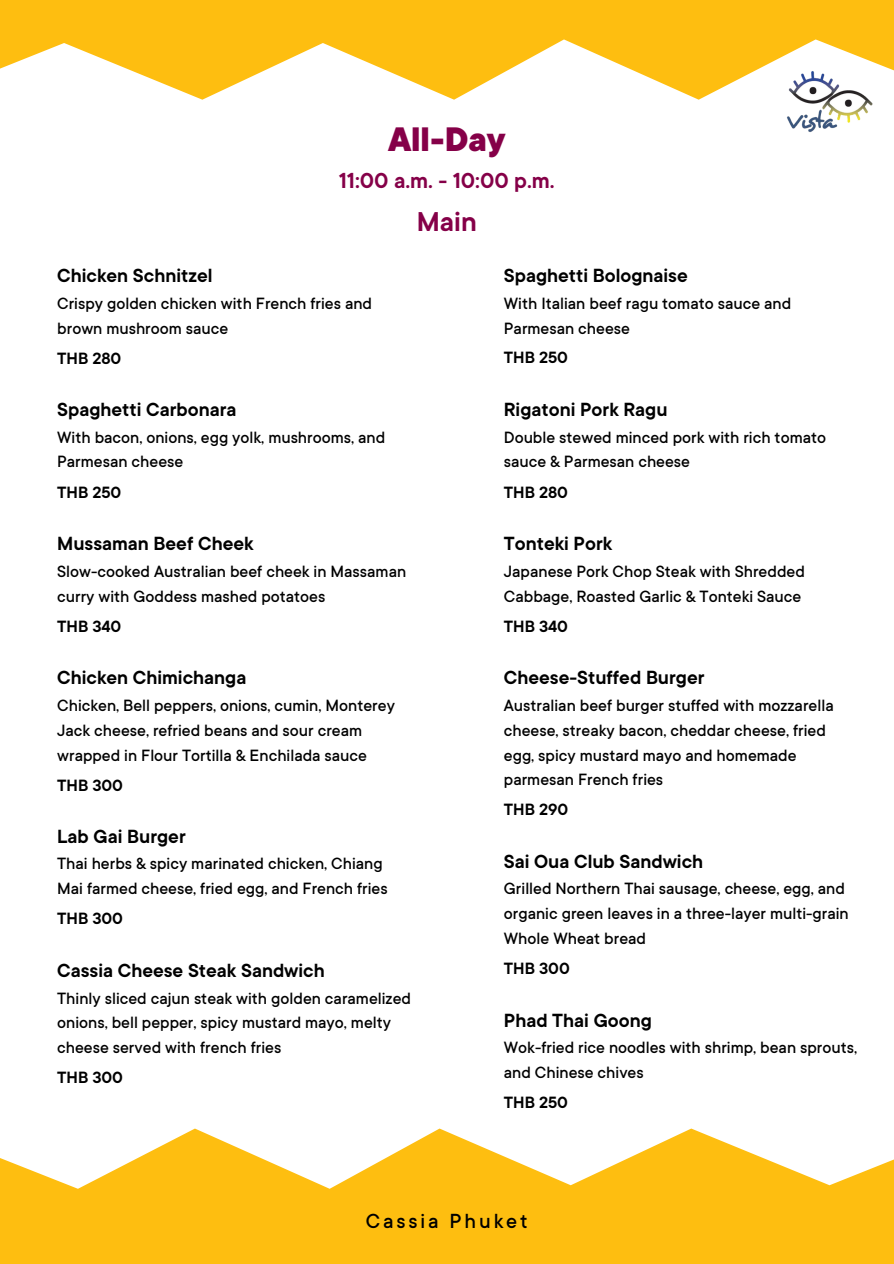
<style>
.page{position:relative;width:894px;height:1264px;background:#fff}
.page>*{position:absolute;margin:0;border:0;box-sizing:border-box;transform-origin:0 0}
.t1{font:800 37.5px "TT Commons";color:#850048}
.t2{font:600 30px "TT Commons";color:#850048}
.t3{font:600 24px "TT Commons";color:#850048}
.t4{font:500 22.5px "TT Commons";letter-spacing:.13em;color:#000}
.t5{font:600 21px "TT Commons";color:#000}
.t6{font:500 18px/24.8px "TT Commons";color:#000}
.t7{font:600 18px "TT Commons";color:#000}
</style>
<div class="page">
<svg style="left:0;top:1128px;width:893px;height:135px;fill:#febe10"></svg>
<svg style="left:0;top:0;width:893px;height:100px;fill:#febe10"></svg>
<img style="left:778px;top:62px;width:99px;height:70px">
<h3 class="t1" style="left:388px;top:121px;width:119px">All-Day</h3>
<h1 class="t3" style="left:339px;top:169px;width:217px">11:00 a.m. - 10:00 p.m.</h1>
<h4 class="t2" style="left:417px;top:207px;width:61px">Main</h4>
<h3 class="t5" style="left:57px;top:266px;width:157px">Chicken Schnitzel</h3>
<p class="t5" style="left:503px;top:266px;width:185px">Spaghetti Bolognaise</p>
<h4 class="t6" style="left:57px;top:291px;width:316px">Crispy golden chicken with French fries and brown mushroom sauce</h4>
<p class="t6" style="left:503px;top:291px;width:289px">With Italian beef ragu tomato sauce and<br>Parmesan cheese</p>
<p class="t7" style="left:57px;top:350px;width:66px">THB 280</p>
<h5 class="t7" style="left:503px;top:348px;width:66px">THB 250</h5>
<p class="t5" style="left:57px;top:399px;width:181px">Spaghetti Carbonara</p>
<h5 class="t5" style="left:503px;top:399px;width:165px">Rigatoni Pork Ragu</h5>
<h5 class="t6" style="left:57px;top:425px;width:329px">With bacon, onions, egg yolk, mushrooms, and<br>Parmesan cheese</h5>
<h5 class="t6" style="left:503px;top:425px;width:324px">Double stewed minced pork with rich tomato sauce &amp; Parmesan cheese</h5>
<h4 class="t7" style="left:57px;top:483px;width:66px">THB 250</h4>
<h4 class="t7" style="left:503px;top:483px;width:66px">THB 280</h4>
<h5 class="t5" style="left:57px;top:533px;width:198px">Mussaman Beef Cheek</h5>
<h5 class="t5" style="left:503px;top:533px;width:110px">Tonteki Pork</h5>
<h5 class="t6" style="left:57px;top:559px;width:350px">Slow-cooked Australian beef cheek in Massaman curry with Goddess mashed potatoes</h5>
<h5 class="t6" style="left:503px;top:559px;width:302px">Japanese Pork Chop Steak with Shredded<br>Cabbage, Roasted Garlic &amp; Tonteki Sauce</h5>
<h4 class="t7" style="left:57px;top:617px;width:66px">THB 340</h4>
<h4 class="t7" style="left:503px;top:617px;width:66px">THB 340</h4>
<h2 class="t5" style="left:57px;top:667px;width:191px">Chicken Chimichanga</h2>
<h4 class="t5" style="left:503px;top:667px;width:202px">Cheese-Stuffed Burger</h4>
<p class="t6" style="left:57px;top:693px;width:339px">Chicken, Bell peppers, onions, cumin, Monterey<br>Jack cheese, refried beans and sour cream wrapped in Flour Tortilla &amp; Enchilada sauce</p>
<h5 class="t7" style="left:57px;top:776px;width:67px">THB 300</h5>
<h4 class="t6" style="left:503px;top:693px;width:331px">Australian beef burger stuffed with mozzarella cheese, streaky bacon, cheddar cheese, fried egg, spicy mustard mayo and homemade parmesan French fries</h4>
<p class="t7" style="left:503px;top:801px;width:66px">THB 290</p>
<h4 class="t5" style="left:57px;top:826px;width:130px">Lab Gai Burger</h4>
<h4 class="t6" style="left:57px;top:851px;width:332px">Thai herbs &amp; spicy marinated chicken, Chiang<br>Mai farmed cheese, fried egg, and French fries</h4>
<p class="t7" style="left:57px;top:910px;width:67px">THB 300</p>
<p class="t5" style="left:503px;top:851px;width:201px">Sai Oua Club Sandwich</p>
<p class="t6" style="left:503px;top:876px;width:346px">Grilled Northern Thai sausage, cheese, egg, and organic green leaves in a three-layer multi-grain<br>Whole Wheat bread</p>
<h4 class="t5" style="left:57px;top:960px;width:269px">Cassia Cheese Steak Sandwich</h4>
<h5 class="t7" style="left:503px;top:959px;width:67px">THB 300</h5>
<h4 class="t6" style="left:57px;top:985px;width:355px">Thinly sliced cajun steak with golden caramelized onions, bell pepper, spicy mustard mayo, melty cheese served with french fries</h4>
<p class="t7" style="left:57px;top:1069px;width:67px">THB 300</p>
<p class="t5" style="left:503px;top:1009px;width:149px">Phad Thai Goong</p>
<p class="t6" style="left:503px;top:1035px;width:354px">Wok-fried rice noodles with shrimp, bean sprouts, and Chinese chives</p>
<h5 class="t7" style="left:503px;top:1094px;width:66px">THB 250</h5>
<p class="t4" style="left:366px;top:1210px;width:163px">Cassia Phuket</p>
</div>
